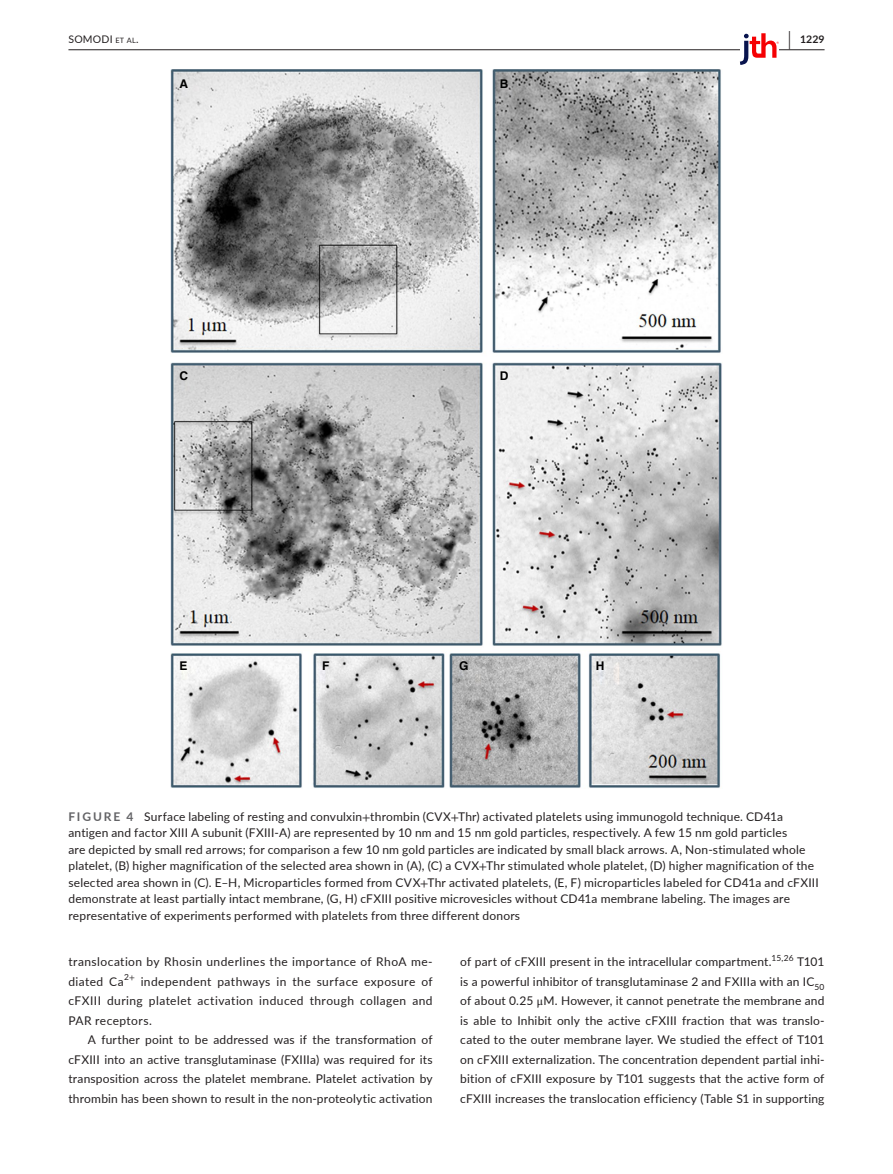
<style>
.page{position:relative;width:893px;height:1174px;background:#fff}
.page>*{position:absolute;margin:0;border:0;box-sizing:border-box;transform-origin:0 0}
.t1{font:12px/19.5px "Lato";letter-spacing:.015em;color:#231f20;text-align:justify}
.t2{font:700 12px "Helvetica";color:#000}
.t3{font:10.5px "Lato";letter-spacing:.02em;color:#231f20}
.t4{font:700 10.5px "Lato";color:#231f20}
.s1{font-size:7.35px}
.s2{font-size:19.5px}
.s3{font-weight:700;color:#636366}
.s4{font-family:"STIX"}
</style>
<div class="page">
<hr style="left:68px;top:49px;width:756px;height:1px;background:#231f20">
<svg style="left:740px;top:33px;width:39px;height:32px"></svg>
<img style="left:170px;top:69px;width:552px;height:719px">
<p class="t3" style="left:68px;top:31px;width:72px">SOMODI <span class="s1">et al</span>.</p>
<p class="t4" style="left:789px;top:31px;width:37px"><span class="s2">|</span> 1229</p>
<p class="t2" style="left:180px;top:76px;width:10px">A</p>
<p class="t2" style="left:500px;top:76px;width:10px">B</p>
<p class="t2" style="left:180px;top:368px;width:10px">C</p>
<p class="t2" style="left:500px;top:368px;width:10px">D</p>
<p class="t2" style="left:180px;top:658px;width:10px">E</p>
<p class="t2" style="left:322px;top:658px;width:9px">F</p>
<p class="t2" style="left:459px;top:658px;width:11px">G</p>
<p class="t2" style="left:596px;top:658px;width:10px">H</p>
<p class="t1" style="left:68px;top:807px;width:752px;line-height:16.5px;text-align:left"><span class="s3">FIGURE 4</span> Surface labeling of resting and convulxin<span class="s4">+</span>thrombin (CVX<span class="s4">+</span>Thr) activated platelets using immunogold technique. CD41a antigen and factor XIII A subunit (FXIII-A) are represented by 10 nm and 15 nm gold particles, respectively. A few 15 nm gold particles<br>are depicted by small red arrows; for comparison a few 10 nm gold particles are indicated by small black arrows. A, Non-stimulated whole platelet, (B) higher magnification of the selected area shown in (A), (C) a CVX<span class="s4">+</span>Thr stimulated whole platelet, (D) higher magnification of the selected area shown in (C). E–H, Microparticles formed from CVX<span class="s4">+</span>Thr activated platelets, (E, F) microparticles labeled for CD41a and cFXIII demonstrate at least partially intact membrane, (G, H) cFXIII positive microvesicles without CD41a membrane labeling. The images are representative of experiments performed with platelets from three different donors</p>
<p class="t1" style="left:68px;top:951px;width:366px">translocation by Rhosin underlines the importance of RhoA me&shy;diated Ca<sup>2</sup><sup>+</sup> independent pathways in the surface exposure of cFXIII during platelet activation induced through collagen and PAR receptors.</p>
<p class="t1" style="left:68px;top:1029px;width:366px;text-indent:20px">A further point to be addressed was if the transformation of cFXIII into an active transglutaminase (FXIIIa) was required for its transposition across the platelet membrane. Platelet activation by thrombin has been shown to result in the non-proteolytic activation</p>
<p class="t1" style="left:460px;top:951px;width:366px">of part of cFXIII present in the intracellular compartment.<sup>15,26</sup> T101 is a powerful inhibitor of transglutaminase 2 and FXIIIa with an IC<sub>50 </sub>of about 0.25 <span class="s4">μ</span>M. However, it cannot penetrate the membrane and is able to Inhibit only the active cFXIII fraction that was translo&shy;cated to the outer membrane layer. We studied the effect of T101 on cFXIII externalization. The concentration dependent partial inhi&shy;bition of cFXIII exposure by T101 suggests that the active form of cFXIII increases the translocation efficiency (Table S1 in supporting</p>
</div>
